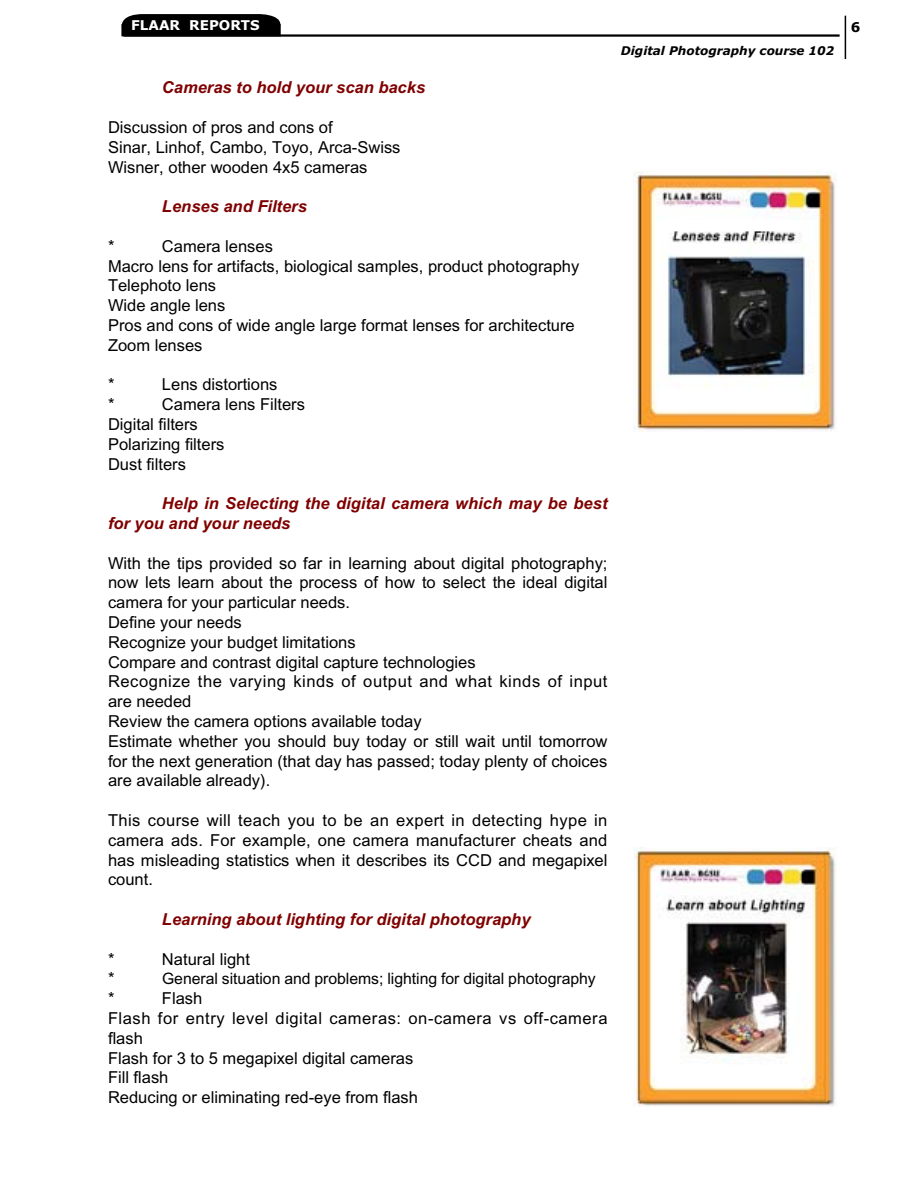
<style>
.page{position:relative;width:918px;height:1188px;background:#fff}
.page>*{position:absolute;margin:0;border:0;box-sizing:border-box;transform-origin:0 0}
.t1{font:16.5px/19.8px "Arial";color:#000}
.t2{font:italic 700 16.5px/19.8px "Arial";color:#800000}
.t3{font:15.75px "Arial";color:#000}
.t4{font:700 13.5px "Verdana";color:#fff}
.t5{font:700 13.5px "Verdana";color:#000}
.t6{font:italic 700 12px "Verdana";color:#000}
</style>
<div class="page">
<hr style="left:124px;top:34px;width:716px;height:3px;background:#000">
<hr style="left:845px;top:16px;width:1px;height:43px;background:#000">
<svg style="left:122px;top:14px;width:159px;height:10px;background:#111"></svg>
<div style="left:122px;top:25px;width:158px;height:11px;background:#000"></div>
<div style="left:121px;top:24px;width:160px;height:12px;border:2px solid #000"></div>
<img style="left:633px;top:172px;width:203px;height:259px">
<img style="left:633px;top:848px;width:203px;height:259px">
<p class="t4" style="left:131px;top:19px;width:130px">FLAAR REPORTS</p>
<p class="t2" style="left:162px;top:80px;width:265px">Cameras to hold your scan backs</p>
<p class="t1" style="left:108px;top:119px;width:294px">Discussion of pros and cons of<br>Sinar, Linhof, Cambo, Toyo, Arca-Swiss<br>Wisner, other wooden 4x5 cameras</p>
<p class="t2" style="left:162px;top:198px;width:146px">Lenses and Filters</p>
<p class="t1" style="left:108px;top:238px;width:8px">*</p>
<p class="t1" style="left:108px;top:238px;width:473px;text-indent:54px">Camera lenses<br>Macro lens for artifacts, biological samples, product photography<br>Telephoto lens<br>Wide angle lens<br>Pros and cons of wide angle large format lenses for architecture<br>Zoom lenses</p>
<p class="t1" style="left:108px;top:377px;width:8px">*</p>
<p class="t1" style="left:162px;top:377px;width:117px">Lens distortions</p>
<p class="t1" style="left:108px;top:396px;width:8px">*</p>
<p class="t1" style="left:108px;top:396px;width:199px;text-indent:54px">Camera lens Filters<br>Digital filters<br>Polarizing filters<br>Dust filters</p>
<p class="t2" style="left:108px;top:495px;width:501px;text-indent:54px">Help in Selecting the digital camera which may be best for you and your needs</p>
<p class="t1" style="left:108px;top:555px;width:501px">With the tips provided so far in learning about digital photography; now lets learn about the process of how to select the ideal digital camera for your particular needs.<br>Define your needs<br>Recognize your budget limitations<br>Compare and contrast digital capture technologies<br>Recognize the varying kinds of output and what kinds of input are needed<br>Review the camera options available today<br>Estimate whether you should buy today or still wait until tomorrow for the next generation (that day has passed; today plenty of choices are available already).</p>
<p class="t1" style="left:108px;top:812px;width:501px;text-align:justify">This course will teach you to be an expert in detecting hype in camera ads. For example, one camera manufacturer cheats and has misleading statistics when it describes its CCD and megapixel count.</p>
<p class="t2" style="left:162px;top:911px;width:370px">Learning about lighting for digital photography</p>
<p class="t1" style="left:108px;top:951px;width:8px">*</p>
<p class="t1" style="left:162px;top:951px;width:90px">Natural light</p>
<p class="t1" style="left:108px;top:971px;width:8px">*</p>
<p class="t3" style="left:162px;top:973px;width:435px">General situation and problems; lighting for digital photography</p>
<p class="t1" style="left:108px;top:990px;width:8px">*</p>
<p class="t1" style="left:108px;top:990px;width:501px;text-indent:54px">Flash<br>Flash for entry level digital cameras: on-camera vs off-camera flash<br>Flash for 3 to 5 megapixel digital cameras<br>Fill flash<br>Reducing or eliminating red-eye from flash</p>
<p class="t6" style="left:621px;top:46px;width:215px">Digital Photography course 102</p>
<p class="t5" style="left:851px;top:22px;width:11px">6</p>
</div>
